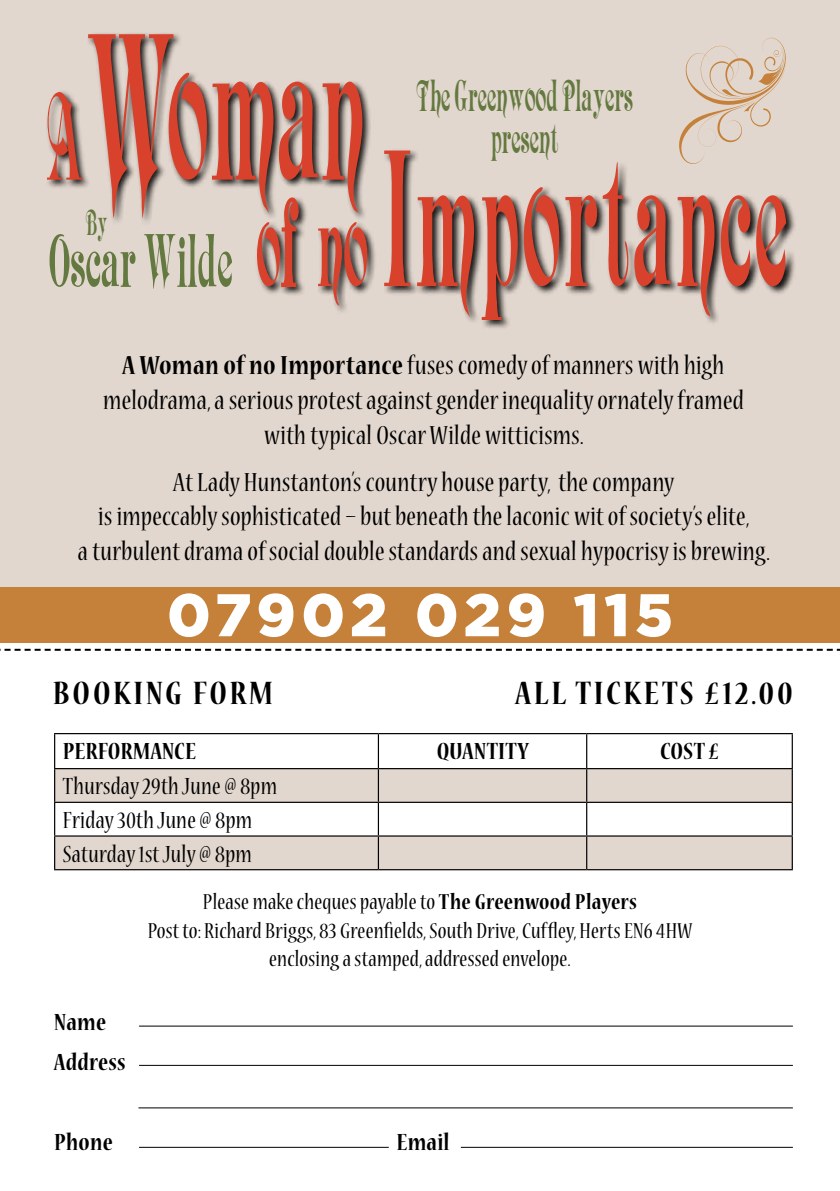
<style>
.page{position:relative;width:840px;height:1191px;background:#fff}
.page>*{position:absolute;margin:0;border:0;box-sizing:border-box;transform-origin:0 0}
.t1{font:183px "Aspen Font";color:#d8412c;scale:.83 1}
.t2{font:169.4px "Aspen Font";letter-spacing:.02em;color:#d8412c;scale:.83 1}
.t3{font:66px "Aspen Font";color:#647940}
.t4{font:900 60px "Gotham";letter-spacing:.085em;color:#fff}
.t5{font:39.2px/42px "Aspen Font";color:#647940;text-align:center}
.t6{font:700 condensed 36px "Nueva Std";letter-spacing:.08em;color:#000}
.t7{font:32px "Aspen Font";color:#647940}
.t8{font:condensed 29px/34.8px "Nueva Std";letter-spacing:.01em;color:#000;text-align:center}
.t9{font:condensed 26px/33.6px "Nueva Std";letter-spacing:.01em;color:#000}
.t10{font:700 condensed 26px/40px "Nueva Std";letter-spacing:.01em;color:#000}
.t11{font:condensed 24px/28.8px "Nueva Std";letter-spacing:.01em;color:#000;text-align:center}
.s1{font-size:109.4px}
.s2{font-size:220.2px}
.s3{font-weight:700}
</style>
<div class="page">
<div style="left:0;top:0;width:839px;height:641px;background:#e2d7ce"></div>
<div style="left:0;top:587px;width:839px;height:55px;background:#c58139"></div>
<svg style="left:55px;top:769px;width:736px;height:100px;fill:#e2d7ce"></svg>
<hr style="left:54px;top:733px;width:324px;height:1px;background:#000">
<hr style="left:54px;top:734px;width:1px;height:34px;background:#000">
<hr style="left:54px;top:768px;width:324px;height:1px;background:#000">
<hr style="left:378px;top:733px;width:208px;height:1px;background:#000">
<hr style="left:377px;top:734px;width:2px;height:34px;background:#000">
<hr style="left:586px;top:733px;width:206px;height:1px;background:#000">
<hr style="left:585px;top:734px;width:2px;height:34px;background:#000">
<hr style="left:791px;top:734px;width:1px;height:34px;background:#000">
<hr style="left:378px;top:768px;width:208px;height:1px;background:#000">
<hr style="left:586px;top:768px;width:206px;height:1px;background:#000">
<hr style="left:54px;top:769px;width:1px;height:32px;background:#000">
<hr style="left:377px;top:769px;width:2px;height:32px;background:#000">
<hr style="left:585px;top:769px;width:2px;height:32px;background:#000">
<hr style="left:791px;top:769px;width:1px;height:32px;background:#000">
<hr style="left:54px;top:801px;width:324px;height:2px;background:#000">
<hr style="left:54px;top:803px;width:1px;height:32px;background:#000">
<hr style="left:378px;top:801px;width:208px;height:2px;background:#000">
<hr style="left:377px;top:803px;width:2px;height:32px;background:#000">
<hr style="left:586px;top:801px;width:206px;height:2px;background:#000">
<hr style="left:585px;top:803px;width:2px;height:32px;background:#000">
<hr style="left:791px;top:803px;width:1px;height:32px;background:#000">
<hr style="left:54px;top:835px;width:324px;height:1px;background:#000">
<hr style="left:54px;top:836px;width:1px;height:33px;background:#000">
<hr style="left:378px;top:835px;width:208px;height:1px;background:#000">
<hr style="left:377px;top:836px;width:2px;height:33px;background:#000">
<hr style="left:586px;top:835px;width:206px;height:1px;background:#000">
<hr style="left:585px;top:836px;width:2px;height:33px;background:#000">
<hr style="left:791px;top:836px;width:1px;height:33px;background:#000">
<hr style="left:54px;top:869px;width:324px;height:1px;background:#000">
<hr style="left:378px;top:869px;width:208px;height:1px;background:#000">
<hr style="left:586px;top:869px;width:206px;height:1px;background:#000">
<hr style="left:139px;top:1025px;width:653px;height:1px;background:#000">
<hr style="left:139px;top:1065px;width:653px;height:1px;background:#000">
<hr style="left:138px;top:1107px;width:654px;height:1px;background:#000">
<hr style="left:460px;top:1147px;width:332px;height:1px;background:#000">
<hr style="left:139px;top:1147px;width:249px;height:1px;background:#000">
<svg style="left:0;top:649px;width:839px;height:2px"></svg>
<div style="left:45px;top:32px;width:751px;height:298px;background:#000;opacity:.9"></div>
<svg style="left:678px;top:38px;width:107px;height:126px"></svg>
<h1 class="t1" style="left:45px;top:32px;width:386px"><span class="s1">A</span><span class="s2">W</span>oman</h1>
<h3 class="t5" style="left:416px;top:78px;width:218px">The Greenwood Players present</h3>
<h2 class="t2" style="left:256px;top:149px;width:641px"><span class="s1">of no</span> Importance</h2>
<p class="t7" style="left:85px;top:209px;width:23px">By</p>
<h3 class="t3" style="left:49px;top:233px;width:186px">Oscar Wilde</h3>
<p class="t8" style="left:103px;top:349px;width:641px"><span class="s3">A Woman of no Importance</span> fuses comedy of manners with high melodrama, a serious protest against gender inequality ornately framed with typical Oscar Wilde witticisms.</p>
<p class="t8" style="left:78px;top:466px;width:693px">At Lady Hunstanton’s country house party, the company<br>is impeccably sophisticated – but beneath the laconic wit of society’s elite,<br>a turbulent drama of social double standards and sexual hypocrisy is brewing.</p>
<h3 class="t4" style="left:167px;top:580px;width:507px">07902 029 115</h3>
<p class="t6" style="left:53px;top:677px;width:222px">BOOKING FORM</p>
<p class="t6" style="left:515px;top:676px;width:279px">ALL TICKETS £12.00</p>
<p class="t10" style="left:63px;top:732px;width:135px">PERFORMANCE</p>
<p class="t10" style="left:436px;top:732px;width:94px">QUANTITY</p>
<p class="t10" style="left:659px;top:732px;width:60px">COST £</p>
<p class="t9" style="left:63px;top:771px;width:216px">Thursday 29th June @ 8pm<br>Friday 30th June @ 8pm<br>Saturday 1st July @ 8pm</p>
<p class="t11" style="left:148px;top:888px;width:545px">Please make cheques payable to <span class="s3">The Greenwood Players<br></span>Post to: Richard Briggs, 83 Greenfields, South Drive, Cuffley, Herts EN6 4HW enclosing a stamped, addressed envelope.</p>
<p class="t10" style="left:54px;top:1003px;width:73px">Name<br>Address</p>
<p class="t10" style="left:54px;top:1123px;width:60px">Phone</p>
<p class="t10" style="left:396px;top:1123px;width:55px">Email</p>
</div>
